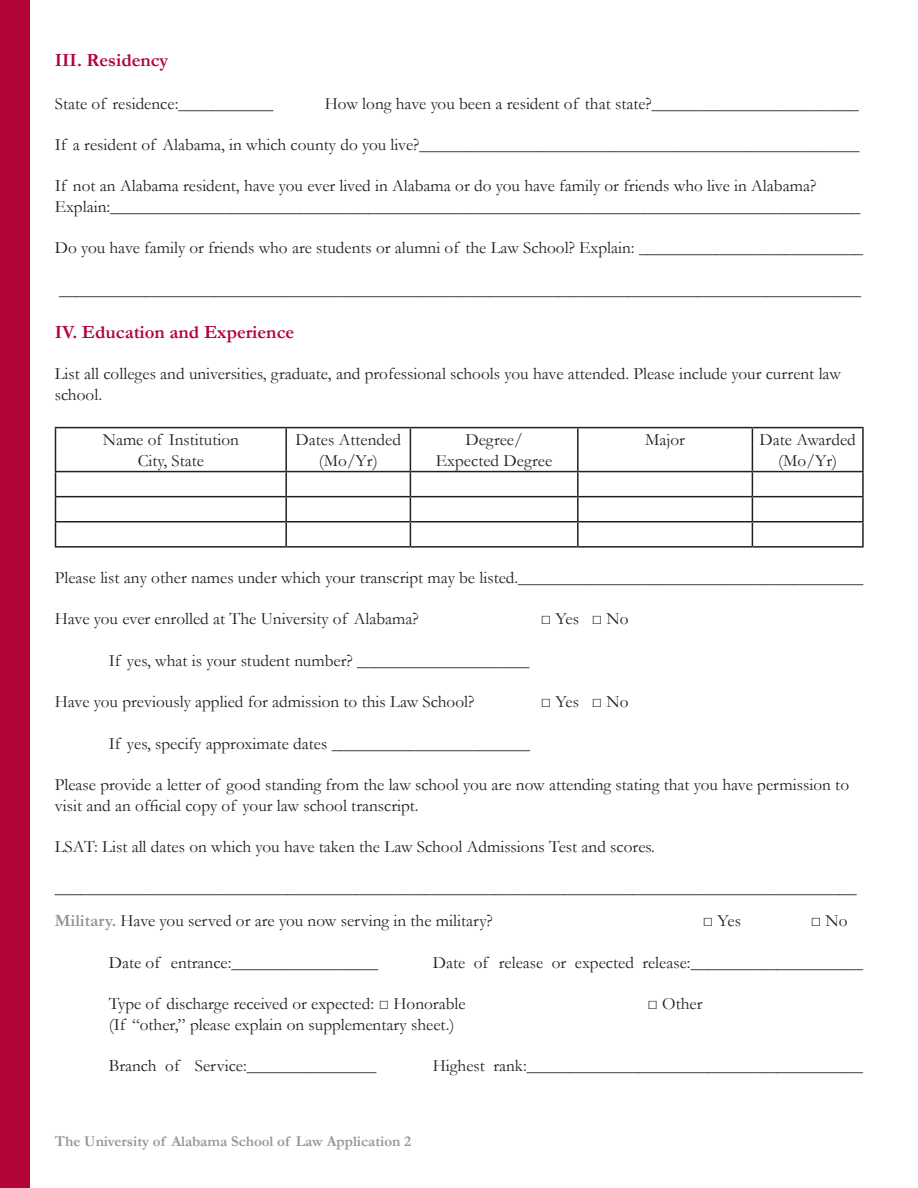
<style>
.page{position:relative;width:918px;height:1188px;background:#fff}
.page>*{position:absolute;margin:0;border:0;box-sizing:border-box;transform-origin:0 0}
.t1{font:700 18.75px "Garamond";color:#b30437}
.t2{font:17.25px/20.7px "Garamond";color:#231f20}
.t3{font:700 15px "Garamond";color:#939598}
.s1{font-weight:700;color:#939598}
</style>
<div class="page">
<hr style="left:55px;top:427px;width:231px;height:1px;background:#231f20">
<hr style="left:55px;top:428px;width:1px;height:43px;background:#231f20">
<hr style="left:286px;top:427px;width:124px;height:1px;background:#231f20">
<hr style="left:285px;top:428px;width:2px;height:43px;background:#231f20">
<hr style="left:410px;top:427px;width:168px;height:1px;background:#231f20">
<hr style="left:410px;top:428px;width:1px;height:43px;background:#231f20">
<hr style="left:578px;top:427px;width:174px;height:1px;background:#231f20">
<hr style="left:577px;top:428px;width:2px;height:43px;background:#231f20">
<hr style="left:752px;top:427px;width:112px;height:1px;background:#231f20">
<hr style="left:752px;top:428px;width:1px;height:43px;background:#231f20">
<hr style="left:862px;top:428px;width:2px;height:43px;background:#231f20">
<hr style="left:55px;top:471px;width:231px;height:1px;background:#231f20">
<hr style="left:286px;top:471px;width:124px;height:1px;background:#231f20">
<hr style="left:285px;top:472px;width:2px;height:24px;background:#231f20">
<hr style="left:410px;top:471px;width:168px;height:1px;background:#231f20">
<hr style="left:578px;top:471px;width:174px;height:1px;background:#231f20">
<hr style="left:577px;top:472px;width:2px;height:24px;background:#231f20">
<hr style="left:752px;top:471px;width:112px;height:1px;background:#231f20">
<hr style="left:862px;top:472px;width:2px;height:24px;background:#231f20">
<hr style="left:55px;top:496px;width:231px;height:1px;background:#231f20">
<hr style="left:286px;top:496px;width:124px;height:1px;background:#231f20">
<hr style="left:285px;top:497px;width:2px;height:24px;background:#231f20">
<hr style="left:410px;top:496px;width:168px;height:1px;background:#231f20">
<hr style="left:578px;top:496px;width:174px;height:1px;background:#231f20">
<hr style="left:577px;top:497px;width:2px;height:24px;background:#231f20">
<hr style="left:752px;top:496px;width:112px;height:1px;background:#231f20">
<hr style="left:862px;top:497px;width:2px;height:24px;background:#231f20">
<hr style="left:55px;top:521px;width:231px;height:2px;background:#231f20">
<svg style="left:55px;top:472px;width:1px;height:74px"></svg>
<hr style="left:286px;top:521px;width:124px;height:2px;background:#231f20">
<hr style="left:285px;top:523px;width:2px;height:23px;background:#231f20">
<hr style="left:410px;top:521px;width:168px;height:2px;background:#231f20">
<svg style="left:410px;top:472px;width:1px;height:74px"></svg>
<hr style="left:578px;top:521px;width:174px;height:2px;background:#231f20">
<hr style="left:577px;top:523px;width:2px;height:23px;background:#231f20">
<hr style="left:752px;top:521px;width:112px;height:2px;background:#231f20">
<svg style="left:752px;top:472px;width:1px;height:74px"></svg>
<hr style="left:862px;top:523px;width:2px;height:23px;background:#231f20">
<hr style="left:55px;top:546px;width:231px;height:2px;background:#231f20">
<hr style="left:286px;top:546px;width:124px;height:2px;background:#231f20">
<hr style="left:410px;top:546px;width:168px;height:2px;background:#231f20">
<hr style="left:578px;top:546px;width:174px;height:2px;background:#231f20">
<hr style="left:752px;top:546px;width:112px;height:2px;background:#231f20">
<div style="left:0;top:0;width:30px;height:1188px;background:#b30437"></div>
<p class="t1" style="left:55px;top:48px;width:115px">III. Residency</p>
<p class="t2" style="left:55px;top:92px;width:220px">State of residence:___________</p>
<p class="t2" style="left:325px;top:92px;width:536px">How long have you been a resident of that state?________________________</p>
<p class="t2" style="left:55px;top:134px;width:806px">If a resident of Alabama, in which county do you live?___________________________________________________</p>
<p class="t2" style="left:55px;top:175px;width:763px">If not an Alabama resident, have you ever lived in Alabama or do you have family or friends who live in Alabama?</p>
<p class="t2" style="left:55px;top:196px;width:807px">Explain:_______________________________________________________________________________________</p>
<p class="t2" style="left:55px;top:237px;width:810px">Do you have family or friends who are students or alumni of the Law School? Explain: __________________________</p>
<p class="t2" style="left:59px;top:279px;width:804px">_____________________________________________________________________________________________</p>
<p class="t1" style="left:55px;top:319px;width:241px">IV. Education and Experience</p>
<p class="t2" style="left:55px;top:363px;width:788px">List all colleges and universities, graduate, and professional schools you have attended. Please include your current law school.</p>
<p class="t2" style="left:103px;top:429px;width:138px">Name of Institution</p>
<p class="t2" style="left:138px;top:449px;width:68px">City, State</p>
<p class="t2" style="left:465px;top:429px;width:59px">Degree/</p>
<p class="t2" style="left:436px;top:449px;width:118px">Expected Degree</p>
<p class="t2" style="left:296px;top:429px;width:107px">Dates Attended</p>
<p class="t2" style="left:319px;top:449px;width:60px">(Mo/Yr)</p>
<p class="t2" style="left:645px;top:429px;width:41px">Major</p>
<p class="t2" style="left:760px;top:429px;width:98px">Date Awarded</p>
<p class="t2" style="left:778px;top:449px;width:60px">(Mo/Yr)</p>
<p class="t2" style="left:55px;top:567px;width:810px">Please list any other names under which your transcript may be listed.________________________________________</p>
<p class="t2" style="left:55px;top:608px;width:366px">Have you ever enrolled at The University of Alabama?</p>
<p class="t2" style="left:541px;top:608px;width:90px">□ Yes □ No</p>
<p class="t2" style="left:109px;top:650px;width:422px">If yes, what is your student number? ____________________</p>
<p class="t2" style="left:55px;top:691px;width:421px">Have you previously applied for admission to this Law School?</p>
<p class="t2" style="left:541px;top:691px;width:90px">□ Yes □ No</p>
<p class="t2" style="left:109px;top:732px;width:423px">If yes, specify approximate dates _______________________</p>
<p class="t2" style="left:55px;top:774px;width:796px">Please provide a letter of good standing from the law school you are now attending stating that you have permission to visit and an official copy of your law school transcript.</p>
<p class="t2" style="left:55px;top:836px;width:602px">LSAT: List all dates on which you have taken the Law School Admissions Test and scores.</p>
<p class="t2" style="left:55px;top:877px;width:804px">_____________________________________________________________________________________________</p>
<p class="t2" style="left:55px;top:910px;width:440px"><span class="s1">Military.</span> Have you served or are you now serving in the military?</p>
<p class="t2" style="left:703px;top:910px;width:40px">□ Yes</p>
<p class="t2" style="left:811px;top:910px;width:38px">□ No</p>
<p class="t2" style="left:109px;top:951px;width:271px">Date of entrance:_________________</p>
<p class="t2" style="left:433px;top:951px;width:432px">Date of release or expected release:____________________</p>
<p class="t2" style="left:109px;top:993px;width:358px">Type of discharge received or expected: □ Honorable</p>
<p class="t2" style="left:647px;top:993px;width:56px">□ Other</p>
<p class="t2" style="left:109px;top:1013px;width:347px">(If “other,” please explain on supplementary sheet.)</p>
<p class="t2" style="left:109px;top:1055px;width:269px">Branch of Service:_______________</p>
<p class="t2" style="left:433px;top:1055px;width:432px">Highest rank:_______________________________________</p>
<p class="t3" style="left:55px;top:1131px;width:358px">The University of Alabama School of Law Application 2</p>
</div>
